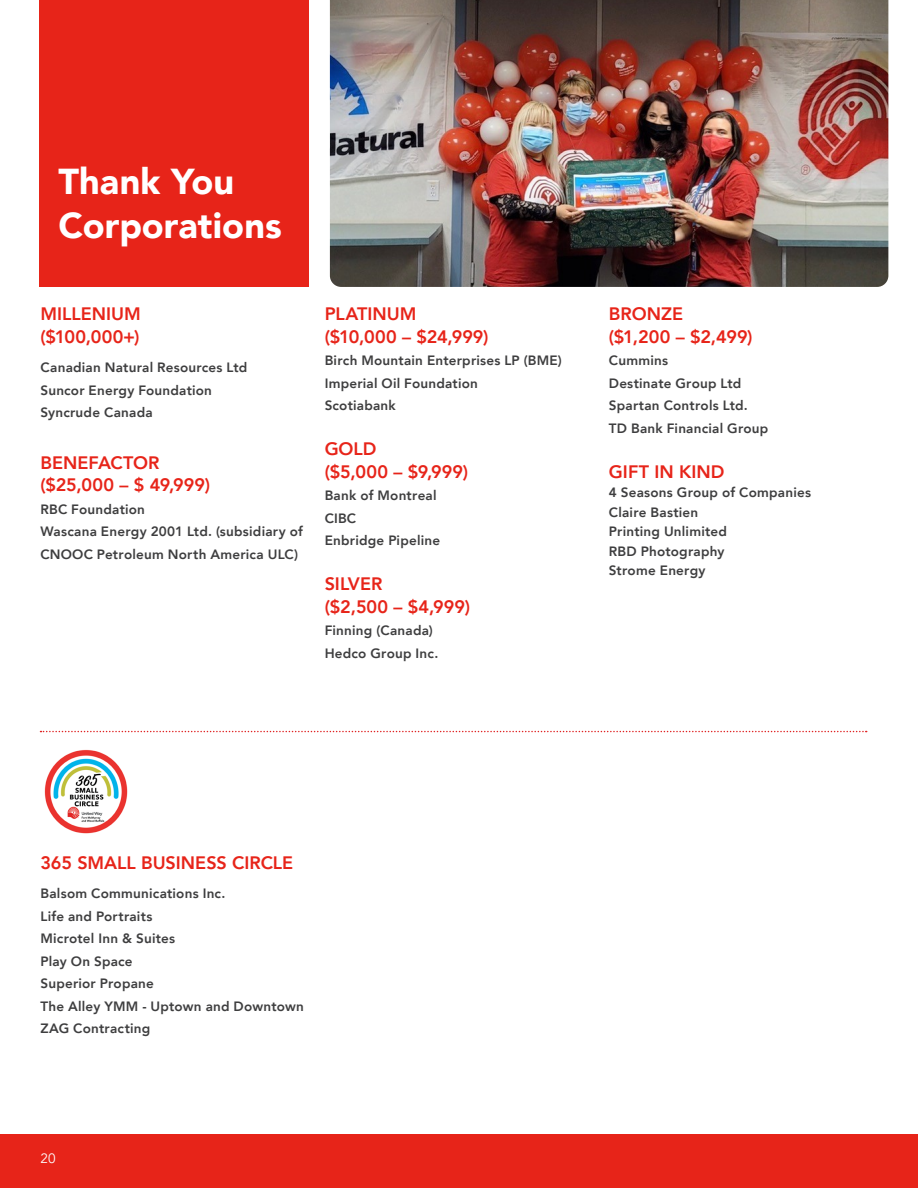
<style>
.page{position:relative;width:918px;height:1188px;background:#fff}
.page>*{position:absolute;margin:0;border:0;box-sizing:border-box;transform-origin:0 0}
.t1{font:900 36px "Avenir";color:#fff}
.Team_Name{font:800 18px/22.5px "Avenir";color:#e72419}
.Team_Title{font:800 18px/22.5px "Avenir";color:#e72419}
.Team_Name-2{font:800 13.5px/22.5px "Avenir";letter-spacing:.015em;color:#3e3e3f}
.Team_Title-2{font:800 13.5px/22.5px "Avenir";letter-spacing:.015em;color:#3e3e3f}
.t2{font:13.5px "Avenir";color:#fff}
</style>
<div class="page">
<div style="left:0;top:1134px;width:918px;height:54px;background:#e72419"></div>
<img style="left:330px;top:0;width:558px;height:287px">
<div style="left:39px;top:0;width:269px;height:287px;background:#e72419"></div>
<img style="left:43px;top:749px;width:86px;height:85px;border-radius:43px">
<svg style="left:40px;top:731px;width:827px;height:1px"></svg>
<p class="t1" style="left:59px;top:151px;width:177px">Thank You</p>
<p class="t1" style="left:59px;top:194px;width:225px">Corporations</p>
<p class="Team_Title" style="left:40px;top:303px;width:102px">MILLENIUM ($100,000+)</p>
<p class="Team_Title-2" style="left:40px;top:356px;width:208px">Canadian Natural Resources Ltd<br>Suncor Energy Foundation<br>Syncrude Canada</p>
<p class="Team_Name" style="left:40px;top:451px;width:171px">BENEFACTOR ($25,000 – $ 49,999)</p>
<p class="Team_Name-2" style="left:40px;top:498px;width:106px">RBC Foundation</p>
<p class="Team_Name-2" style="left:40px;top:520px;width:264px">Wascana Energy 2001 Ltd. (subsidiary of<br>CNOOC Petroleum North America ULC)</p>
<p class="Team_Name" style="left:325px;top:303px;width:165px">PLATINUM ($10,000 – $24,999)</p>
<p class="Team_Name-2" style="left:325px;top:349px;width:239px">Birch Mountain Enterprises LP (BME)<br>Imperial Oil Foundation<br>Scotiabank</p>
<p class="Team_Name" style="left:325px;top:438px;width:145px">GOLD<br>($5,000 – $9,999)</p>
<p class="Team_Name-2" style="left:325px;top:484px;width:117px">Bank of Montreal<br>CIBC<br>Enbridge Pipeline</p>
<p class="Team_Name" style="left:325px;top:573px;width:147px">SILVER<br>($2,500 – $4,999)</p>
<p class="Team_Name-2" style="left:325px;top:619px;width:110px">Finning (Canada)</p>
<p class="Team_Name-2" style="left:325px;top:642px;width:115px">Hedco Group Inc.</p>
<p class="Team_Name" style="left:609px;top:303px;width:145px">BRONZE<br>($1,200 – $2,499)</p>
<p class="Team_Name-2" style="left:609px;top:349px;width:61px">Cummins</p>
<p class="Team_Name-2" style="left:609px;top:372px;width:134px">Destinate Group Ltd</p>
<p class="Team_Name-2" style="left:609px;top:394px;width:140px">Spartan Controls Ltd.</p>
<p class="Team_Name-2" style="left:609px;top:417px;width:161px">TD Bank Financial Group</p>
<p class="Team_Name" style="left:609px;top:460px;width:117px">GIFT IN KIND</p>
<p class="Team_Name-2" style="left:609px;top:481px;width:204px">4 Seasons Group of Companies</p>
<p class="Team_Name-2" style="left:609px;top:501px;width:91px">Claire Bastien</p>
<p class="Team_Name-2" style="left:609px;top:520px;width:119px">Printing Unlimited</p>
<p class="Team_Name-2" style="left:609px;top:540px;width:117px">RBD Photography</p>
<p class="Team_Name-2" style="left:609px;top:559px;width:98px">Strome Energy</p>
<p class="Team_Title" style="left:40px;top:852px;width:254px">365 SMALL BUSINESS CIRCLE</p>
<p class="Team_Name-2" style="left:40px;top:882px;width:186px">Balsom Communications Inc.</p>
<p class="Team_Name-2" style="left:40px;top:905px;width:113px">Life and Portraits</p>
<p class="Team_Name-2" style="left:40px;top:927px;width:136px">Microtel Inn &amp; Suites</p>
<p class="Team_Name-2" style="left:40px;top:950px;width:94px">Play On Space</p>
<p class="Team_Name-2" style="left:40px;top:972px;width:115px">Superior Propane</p>
<p class="Team_Name-2" style="left:40px;top:995px;width:265px">The Alley YMM - Uptown and Downtown</p>
<p class="Team_Name-2" style="left:40px;top:1017px;width:111px">ZAG Contracting</p>
<p class="t2" style="left:40px;top:1151px;width:17px">20</p>
</div>
